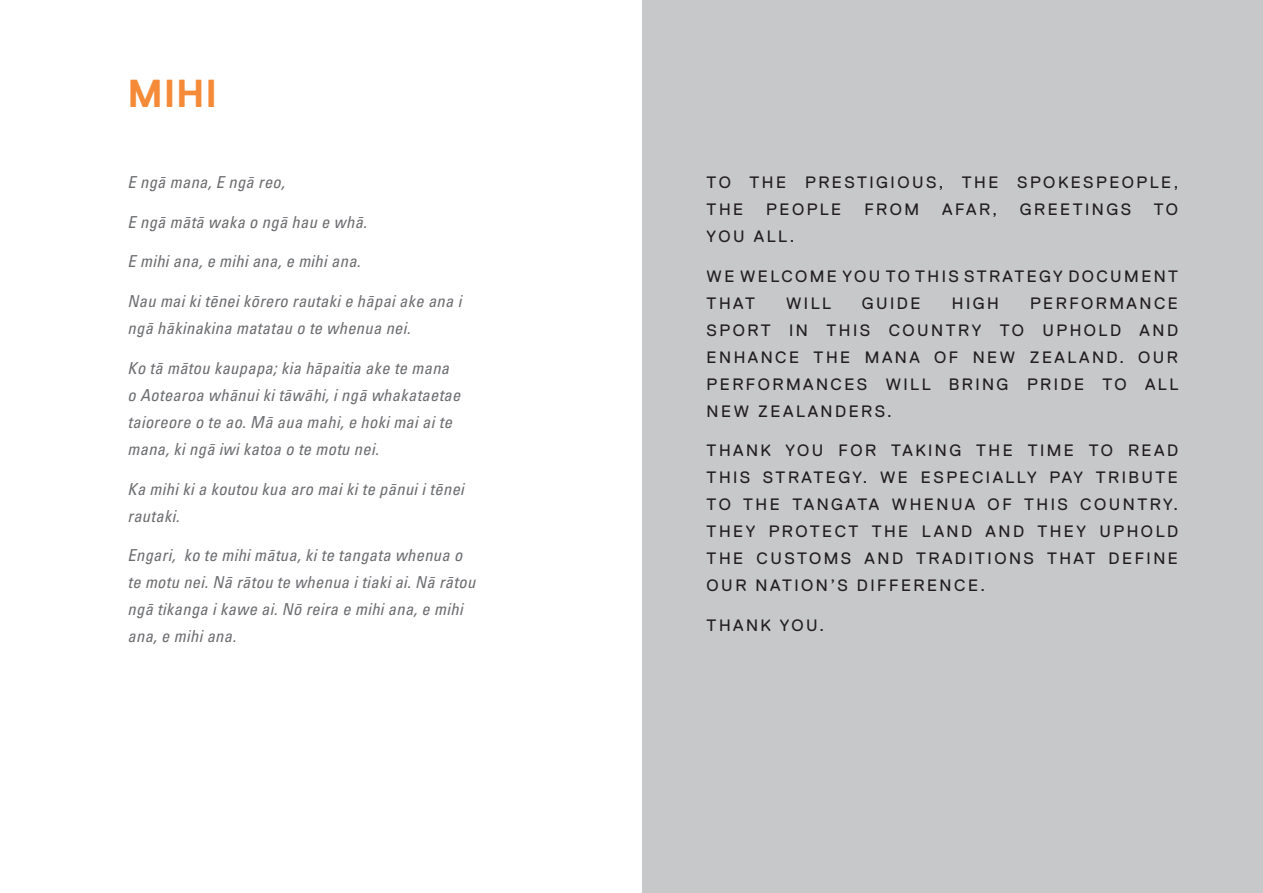
<style>
.page{position:relative;width:1263px;height:893px;background:#fff}
.page>*{position:absolute;margin:0;border:0;box-sizing:border-box;transform-origin:0 0}
.PAGE_HEADERS{font:700 39px "Replica";color:#f58b38}
.Body_Copy{font:16.5px/27px "Univers LTCYR 57 Condensed Obl";letter-spacing:.02em;color:#6c6d70}
.MEDIUM_HEADER{font:16.5px/27px "Replica";letter-spacing:.15em;color:#231f20}
</style>
<div class="page">
<div style="left:642px;top:0;width:621px;height:893px;background:#c7c8ca"></div>
<p class="PAGE_HEADERS" style="left:128px;top:72px;width:91px">MIHI</p>
<p class="Body_Copy" style="left:128px;top:168px;width:159px">E ngā mana, E ngā reo,</p>
<p class="Body_Copy" style="left:128px;top:208px;width:241px">E ngā mātā waka o ngā hau e whā.</p>
<p class="Body_Copy" style="left:128px;top:248px;width:234px">E mihi ana, e mihi ana, e mihi ana.</p>
<p class="Body_Copy" style="left:128px;top:287px;width:335px">Nau mai ki tēnei kōrero rautaki e hāpai ake ana i ngā hākinakina matatau o te whenua nei.</p>
<p class="Body_Copy" style="left:128px;top:354px;width:334px">Ko tā mātou kaupapa; kia hāpaitia ake te mana o Aotearoa whānui ki tāwāhi, i ngā whakataetae taioreore o te ao. Mā aua mahi, e hoki mai ai te mana, ki ngā iwi katoa o te motu nei.</p>
<p class="Body_Copy" style="left:128px;top:475px;width:338px">Ka mihi ki a koutou kua aro mai ki te pānui i tēnei rautaki.</p>
<p class="Body_Copy" style="left:128px;top:542px;width:349px">Engari, ko te mihi mātua, ki te tangata whenua o te motu nei. Nā rātou te whenua i tiaki ai. Nā rātou ngā tikanga i kawe ai. Nō reira e mihi ana, e mihi ana, e mihi ana.</p>
<p class="MEDIUM_HEADER" style="left:707px;top:169px;width:473px">TO THE PRESTIGIOUS, THE SPOKESPEOPLE,<br>THE</p>
<p class="MEDIUM_HEADER" style="left:766px;top:196px;width:77px">PEOPLE</p>
<p class="MEDIUM_HEADER" style="left:864px;top:196px;width:56px">FROM</p>
<p class="MEDIUM_HEADER" style="left:942px;top:196px;width:57px">AFAR,</p>
<p class="MEDIUM_HEADER" style="left:1020px;top:196px;width:113px">GREETINGS</p>
<p class="MEDIUM_HEADER" style="left:1154px;top:196px;width:26px">TO</p>
<p class="MEDIUM_HEADER" style="left:707px;top:223px;width:89px">YOU ALL.</p>
<p class="MEDIUM_HEADER" style="left:707px;top:262px;width:473px">WE WELCOME YOU TO THIS STRATEGY DOCUMENT<br>THAT</p>
<p class="MEDIUM_HEADER" style="left:707px;top:289px;width:473px;text-align:justify;text-indent:323px">PERFORMANCE SPORT IN THIS COUNTRY TO UPHOLD AND ENHANCE THE MANA OF NEW ZEALAND. OUR PERFORMANCES WILL BRING PRIDE TO ALL NEW ZEALANDERS.</p>
<p class="MEDIUM_HEADER" style="left:707px;top:437px;width:473px;text-align:justify">THANK YOU FOR TAKING THE TIME TO READ THIS STRATEGY. WE ESPECIALLY PAY TRIBUTE TO THE TANGATA WHENUA OF THIS COUNTRY.<br>THEY PROTECT THE LAND AND THEY UPHOLD THE CUSTOMS AND TRADITIONS THAT DEFINE OUR NATION’S DIFFERENCE.</p>
<p class="MEDIUM_HEADER" style="left:707px;top:612px;width:119px">THANK YOU.</p>
<p class="MEDIUM_HEADER" style="left:786px;top:289px;width:46px">WILL</p>
<p class="MEDIUM_HEADER" style="left:862px;top:289px;width:60px">GUIDE</p>
<p class="MEDIUM_HEADER" style="left:952px;top:289px;width:49px">HIGH</p>
</div>
